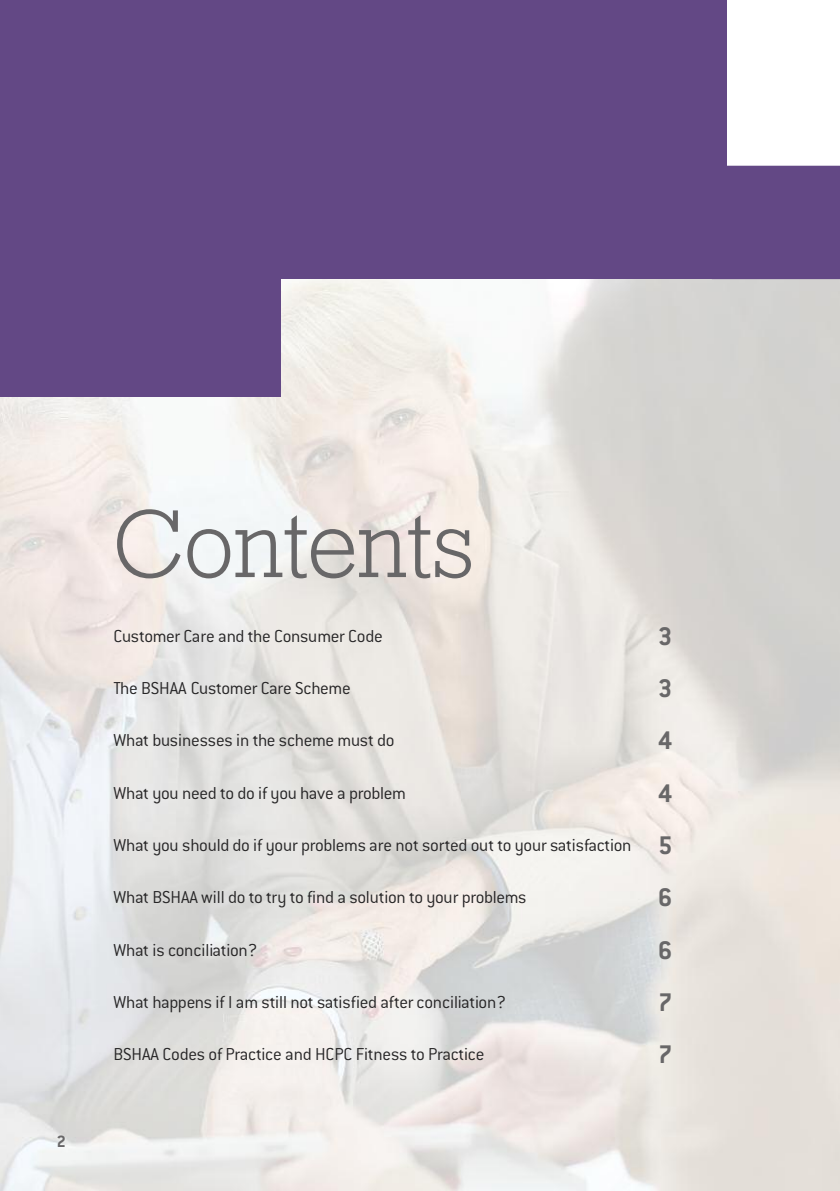
<style>
.page{position:relative;width:840px;height:1191px;background:#fff}
.page>*{position:absolute;margin:0;border:0;box-sizing:border-box;transform-origin:0 0}
.t1{font:96px "Geometric Slab 712 BT Light A";color:#686768}
.t2{font:700 28px "ITC Conduit LTCE";color:#686768}
.t3{font:300 19px "ITC Conduit LTCE";letter-spacing:-.015em;color:#272627}
.t4{font:700 18px "ITC Conduit LTCE";color:#686768}
.s1{font-weight:700;font-size:28px;color:#686768}
</style>
<div class="page">
<img style="left:0;top:279px;width:839px;height:912px">
<div style="left:0;top:0;width:280px;height:397px;background:#634885"></div>
<div style="left:170px;top:0;width:556px;height:279px;background:#634885"></div>
<svg style="left:726px;top:142px;width:113px;height:137px"></svg>
<p class="t4" style="left:57px;top:1136px;width:11px">2</p>
<h1 class="t1" style="left:113px;top:510px;width:363px">Contents</h1>
<p class="t3" style="left:113px;top:629px;width:271px">Customer Care and the Consumer Code</p>
<h2 class="t2" style="left:658px;top:627px;width:16px">3</h2>
<p class="t3" style="left:113px;top:682px;width:239px">The BSHAA Customer Care Scheme</p>
<h2 class="t2" style="left:658px;top:679px;width:16px">3</h2>
<p class="t3" style="left:113px;top:734px;width:282px">What businesses in the scheme must do</p>
<h2 class="t2" style="left:658px;top:731px;width:16px">4</h2>
<p class="t3" style="left:113px;top:786px;width:294px">What you need to do if you have a problem</p>
<h2 class="t2" style="left:658px;top:784px;width:16px">4</h2>
<p class="t3" style="left:113px;top:839px;width:560px">What you should do if your problems are not sorted out to your satisfaction <span class="s1">5</span></p>
<p class="t3" style="left:113px;top:891px;width:414px">What BSHAA will do to try to find a solution to your problems</p>
<h2 class="t2" style="left:658px;top:888px;width:16px">6</h2>
<p class="t3" style="left:113px;top:943px;width:145px">What is conciliation?</p>
<h2 class="t2" style="left:658px;top:941px;width:16px">6</h2>
<p class="t3" style="left:113px;top:996px;width:394px">What happens if I am still not satisfied after conciliation?</p>
<h2 class="t2" style="left:658px;top:993px;width:16px">7</h2>
<p class="t3" style="left:113px;top:1048px;width:372px">BSHAA Codes of Practice and HCPC Fitness to Practice</p>
<h2 class="t2" style="left:658px;top:1046px;width:16px">7</h2>
</div>
